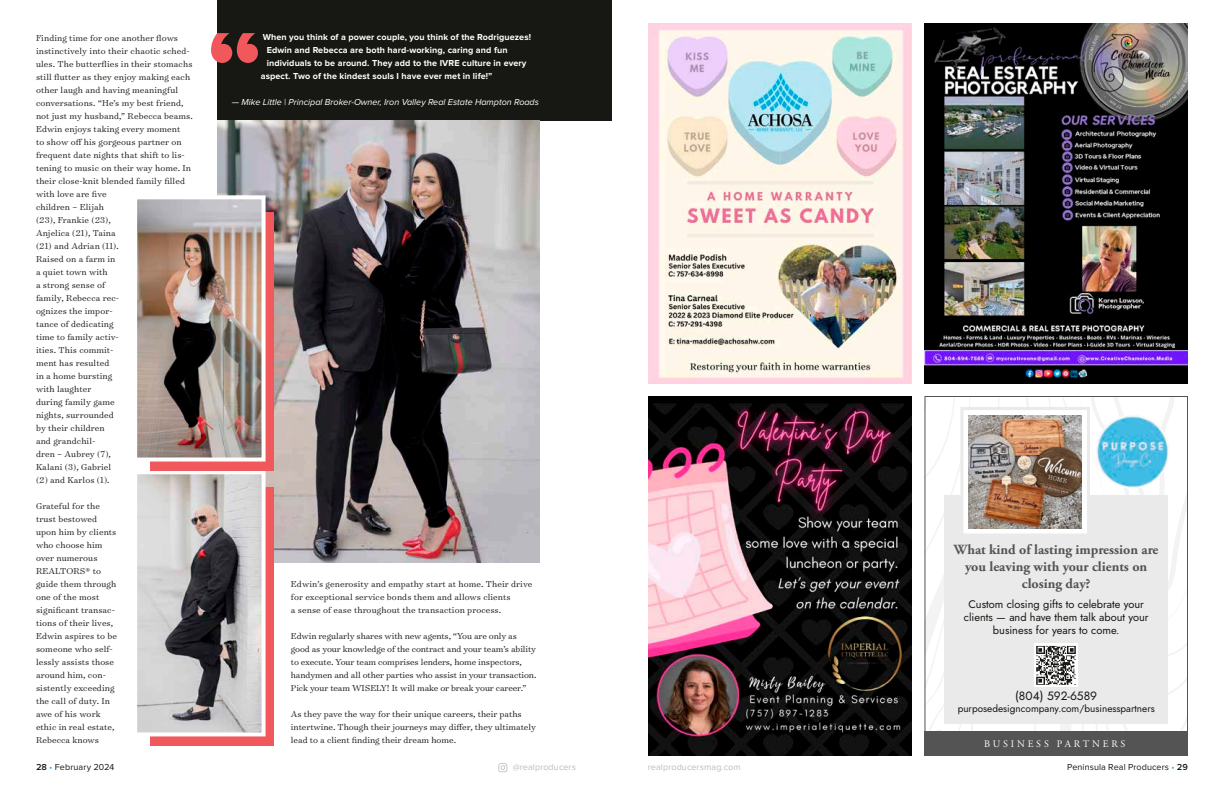
<style>
.page{position:relative;width:1224px;height:792px;background:#fff}
.page>*{position:absolute;margin:0;border:0;box-sizing:border-box;transform-origin:0 0}
.t1{font:700 14px/16.8px "Adobe Garamond Pro";color:#535453;text-align:center}
.t2{font:12px "Jost";color:#171713}
.t3{font:11px/13.2px "Jost";color:#171713;text-align:center}
.t4{font:10px "Jost";color:#171713}
.t5{font:10px "Adobe Garamond Pro";letter-spacing:.28em;color:#fff}
.t6{font:300 9.8px/13px "Surveyor Text";letter-spacing:.01em;color:#171713}
.t7{font:300 9.8px/13px "Surveyor Text";letter-spacing:-.01em;color:#171713}
.t8{font:700 9px "Proxima Nova";letter-spacing:.01em;color:#fff}
.t9{font:italic 9px "Proxima Nova";color:#fff}
.t10{font:9px "Proxima Nova";letter-spacing:.01em;color:#171713}
.t11{font:9px "Proxima Nova";letter-spacing:.01em;color:#bbbcbc}
.s1{font-weight:600}
.s2{color:#31a5d9}
</style>
<div class="page">
<svg style="left:498px;top:763px;width:9px;height:9px"></svg>
<svg style="left:924px;top:396px;width:264px;height:360px;fill:#e9eae9"></svg>
<img style="left:648px;top:396px;width:263px;height:360px">
<img style="left:648px;top:24px;width:263px;height:360px">
<img style="left:925px;top:24px;width:263px;height:360px">
<div style="left:217px;top:0;width:395px;height:121px;background:#171713"></div>
<img style="left:217px;top:121px;width:323px;height:442px">
<div style="left:150px;top:487px;width:124px;height:258px;background:#f0585c"></div>
<div style="left:150px;top:212px;width:124px;height:259px;background:#f0585c"></div>
<img style="left:137px;top:193px;width:131px;height:544px">
<svg style="left:211px;top:33px;width:47px;height:30px"></svg>
<p class="t6" style="left:36px;top:31px;width:158px">Finding time for one another flows instinctively into their chaotic sched&shy;ules. The butterflies in their stomachs still flutter as they enjoy making each other laugh and having meaningful conversations. “He’s my best friend, not just my husband,” Rebecca beams.<br>Edwin enjoys taking every moment<br>to show off his gorgeous partner on frequent date nights that shift to lis&shy;tening to music on their way home. In their close-knit blended family filled with love are five<br>children – Elijah<br>(23), Frankie (23),<br>Anjelica (21), Taina<br>(21) and Adrian (11).<br>Raised on a farm in<br>a quiet town with<br>a strong sense of<br>family, Rebecca rec-<br>ognizes the impor-<br>tance of dedicating<br>time to family activ-<br>ities. This commit-<br>ment has resulted<br>in a home bursting<br>with laughter<br>during family game<br>nights, surrounded<br>by their children<br>and grandchil-<br>dren – Aubrey (7),<br>Kalani (3), Gabriel<br>(2) and Karlos (1).</p>
<p class="t6" style="left:36px;top:499px;width:82px">Grateful for the trust bestowed upon him by clients who choose him over numerous<br>REALTORS® to guide them through one of the most significant transac&shy;tions of their lives,<br>Edwin aspires to be someone who self&shy;lessly assists those around him, con&shy;sistently exceeding the call of duty. In awe of his work ethic in real estate,<br>Rebecca knows</p>
<p class="t8" style="left:263px;top:33px;width:270px">When you think of a power couple, you think of the Rodriguezes!</p>
<p class="t8" style="left:267px;top:46px;width:242px">Edwin and Rebecca are both hard-working, caring and fun</p>
<p class="t8" style="left:267px;top:59px;width:261px">individuals to be around. They add to the IVRE culture in every</p>
<p class="t8" style="left:261px;top:72px;width:233px">aspect. Two of the kindest souls I have ever met in life!”</p>
<p class="t9" style="left:232px;top:97px;width:309px">— Mike Little | Principal Broker-Owner, Iron Valley Real Estate Hampton Roads</p>
<p class="t6" style="left:291px;top:577px;width:243px">Edwin’s generosity and empathy start at home. Their drive for exceptional service bonds them and allows clients<br>a sense of ease throughout the transaction process.</p>
<p class="t7" style="left:291px;top:629px;width:247px">Edwin regularly shares with new agents, “You are only as good as your knowledge of the contract and your team’s ability to execute. Your team comprises lenders, home inspectors, handymen and all other parties who assist in your transaction.<br>Pick your team WISELY! It will make or break your career.”</p>
<p class="t6" style="left:291px;top:707px;width:247px">As they pave the way for their unique careers, their paths intertwine. Though their journeys may differ, they ultimately lead to a client finding their dream home.</p>
<h1 class="t1" style="left:954px;top:541px;width:206px">What kind of lasting impression are you leaving with your clients on closing day?</h1>
<p class="t3" style="left:964px;top:598px;width:186px">Custom closing gifts to celebrate your clients — and have them talk about your business for years to come.</p>
<p class="t2" style="left:1015px;top:688px;width:83px">(804) 592-6589</p>
<p class="t4" style="left:958px;top:702px;width:199px">purposedesigncompany.com/businesspartners</p>
<p class="t5" style="left:984px;top:737px;width:143px">BUSINESS PARTNERS</p>
<p class="t10" style="left:36px;top:762px;width:80px"><span class="s1">28</span> <span class="s2">•</span> February 2024</p>
<p class="t11" style="left:513px;top:762px;width:65px">@realproducers</p>
<p class="t11" style="left:648px;top:762px;width:94px">realproducersmag.com</p>
<p class="t10" style="left:1067px;top:762px;width:122px">Peninsula Real Producers <span class="s2">•</span> <span class="s1">29</span></p>
</div>
